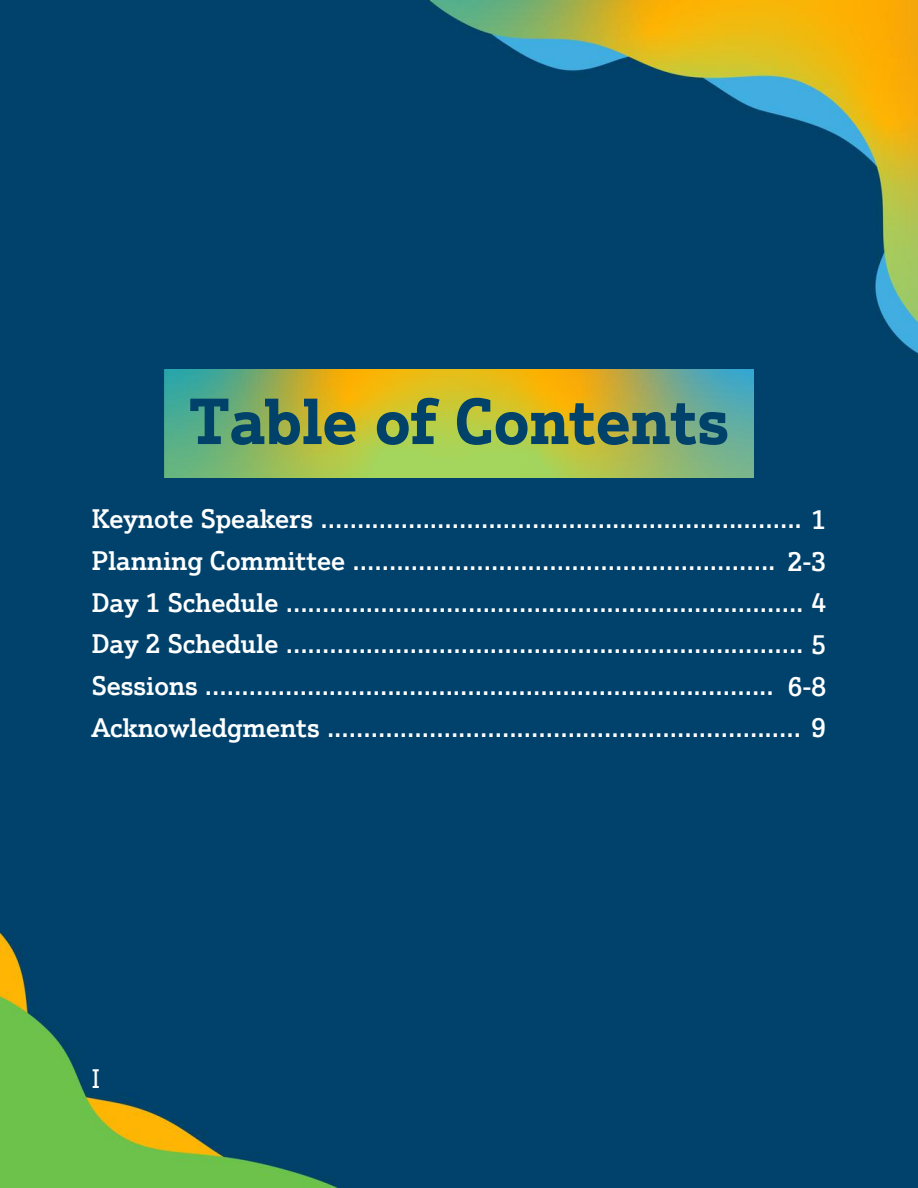
<style>
.page{position:relative;width:918px;height:1188px;background:#fff}
.page>*{position:absolute;margin:0;border:0;box-sizing:border-box;transform-origin:0 0}
.t1{font:700 63px "Justus Pro";color:#01426a}
.t2{font:500 26.1px/41.7px "Justus Pro";color:#fff}
.t3{font:26.1px "Justus Pro";color:#fff}
</style>
<div class="page">
<img style="left:0;top:0;width:918px;height:1188px">
<img style="left:165px;top:370px;width:588px;height:108px">
<h1 class="t1" style="left:189px;top:384px;width:541px">Table of Contents</h1>
<p class="t2" style="left:92px;top:498px;width:736px">Keynote Speakers .................................................................. 1<br>Planning Committee ..........................................................<br>Day 1 Schedule ....................................................................... 4<br>Day 2 Schedule ....................................................................... 5<br>Sessions ..............................................................................<br>Acknowledgments ................................................................. 9</p>
<p class="t2" style="left:788px;top:541px;width:40px">2-3</p>
<p class="t2" style="left:788px;top:666px;width:40px">6-8</p>
<p class="t3" style="left:92px;top:1063px;width:10px">I</p>
</div>
